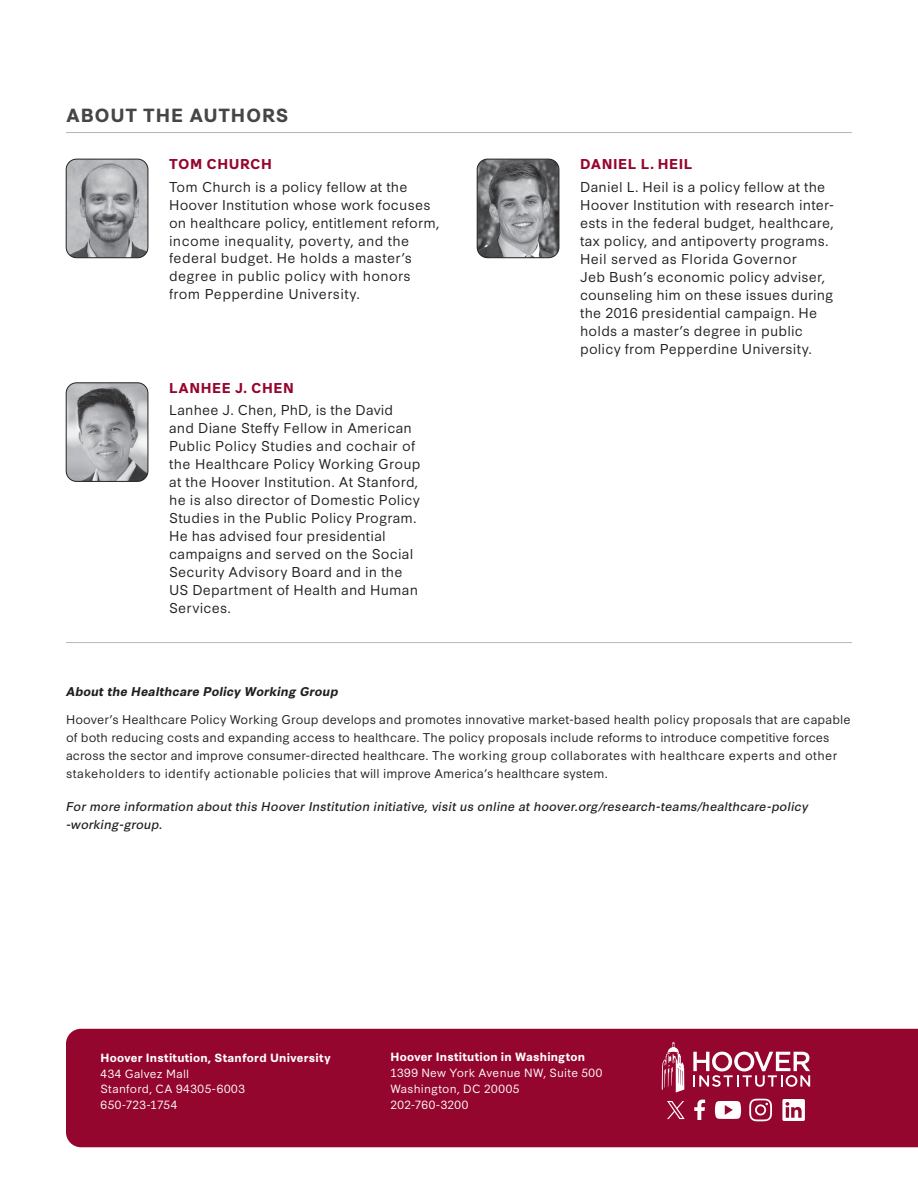
<style>
.page{position:relative;width:918px;height:1188px;background:#fff}
.page>*{position:absolute;margin:0;border:0;box-sizing:border-box;transform-origin:0 0}
.t1{font:700 18px "Synthese";letter-spacing:.04em;color:#454647}
.t2{font:13.5px/18px "Synthese";letter-spacing:.015em;color:#231f20}
.t3{font:700 13.5px "Synthese";letter-spacing:.04em;color:#95062f}
.t4{font:12px/18px "Synthese";letter-spacing:.01em;color:#231f20}
.t5{font:italic 12px/18px "Synthese";letter-spacing:.015em;color:#231f20}
.t6{font:italic 700 12px "Synthese";letter-spacing:.01em;color:#231f20}
.t7{font:11.25px/15.8px "Synthese";letter-spacing:.025em;color:#fff}
.t8{font:700 11.25px "Synthese";letter-spacing:.015em;color:#fff}
</style>
<div class="page">
<div style="left:66px;top:1029px;width:852px;height:118px;background:#95062f"></div>
<svg style="left:693px;top:1052px;width:117px;height:35px"></svg>
<svg style="left:662px;top:1042px;width:22px;height:51px"></svg>
<svg style="left:694px;top:1100px;width:11px;height:20px"></svg>
<svg style="left:715px;top:1101px;width:26px;height:18px"></svg>
<svg style="left:749px;top:1099px;width:23px;height:22px"></svg>
<svg style="left:782px;top:1099px;width:23px;height:22px"></svg>
<svg style="left:667px;top:1101px;width:18px;height:18px"></svg>
<hr style="left:66px;top:132px;width:786px;height:1px;background:#b6b7bb">
<hr style="left:66px;top:642px;width:786px;height:1px;background:#b6b7bb">
<img style="left:66px;top:159px;width:82px;height:99px">
<div style="left:66px;top:159px;width:82px;height:99px;border:1px solid #231f20;border-radius:10px"></div>
<img style="left:66px;top:383px;width:82px;height:98px">
<div style="left:66px;top:383px;width:82px;height:99px;border:1px solid #231f20;border-radius:10px"></div>
<img style="left:477px;top:159px;width:82px;height:99px">
<div style="left:477px;top:159px;width:82px;height:99px;border:1px solid #231f20;border-radius:10px"></div>
<h4 class="t1" style="left:66px;top:101px;width:224px">ABOUT THE AUTHORS</h4>
<h5 class="t3" style="left:169px;top:153px;width:104px">TOM CHURCH</h5>
<p class="t2" style="left:169px;top:176px;width:272px">Tom Church is a policy fellow at the Hoover Institution whose work focuses on healthcare policy, entitlement reform, income inequality, poverty, and the federal budget. He holds a master’s degree in public policy with honors from Pepperdine University.</p>
<h5 class="t3" style="left:169px;top:377px;width:126px">LANHEE J. CHEN</h5>
<p class="t2" style="left:169px;top:400px;width:253px">Lanhee J. Chen, PhD, is the David and Diane Stefy Fellow in American Public Policy Studies and cochair of the Healthcare Policy Working Group at the Hoover Institution. At Stanford, he is also director of Domestic Policy Studies in the Public Policy Program.<br>He has advised four presidential campaigns and served on the Social Security Advisory Board and in the US Department of Health and Human Services.</p>
<h5 class="t3" style="left:580px;top:153px;width:114px">DANIEL L. HEIL</h5>
<p class="t2" style="left:580px;top:176px;width:256px">Daniel L. Heil is a policy fellow at the Hoover Institution with research inter&shy;ests in the federal budget, healthcare, tax policy, and antipoverty programs.<br>Heil served as Florida Governor<br>Jeb Bush’s economic policy adviser, counseling him on these issues during the 2016 presidential campaign. He holds a master’s degree in public policy from Pepperdine University.</p>
<h6 class="t6" style="left:66px;top:682px;width:274px">About the Healthcare Policy Working Group</h6>
<p class="t4" style="left:66px;top:710px;width:786px">Hoover’s Healthcare Policy Working Group develops and promotes innovative market-based health policy proposals that are capable of both reducing costs and expanding access to healthcare. The policy proposals include reforms to introduce competitive forces across the sector and improve consumer-directed healthcare. The working group collaborates with healthcare experts and other stakeholders to identify actionable policies that will improve America’s healthcare system.</p>
<p class="t5" style="left:66px;top:797px;width:744px">For more information about this Hoover Institution initiative, visit us online at hoover.org/research-teams/healthcare-policy -working-group.</p>
<p class="t8" style="left:100px;top:1049px;width:232px">Hoover Institution, Stanford University</p>
<p class="t7" style="left:100px;top:1065px;width:146px">434 Galvez Mall<br>Stanford, CA 94305-6003<br>650-723-1754</p>
<p class="t8" style="left:390px;top:1048px;width:196px">Hoover Institution in Washington</p>
<p class="t7" style="left:390px;top:1064px;width:214px">1399 New York Avenue NW, Suite 500<br>Washington, DC 20005<br>202-760-3200</p>
</div>
